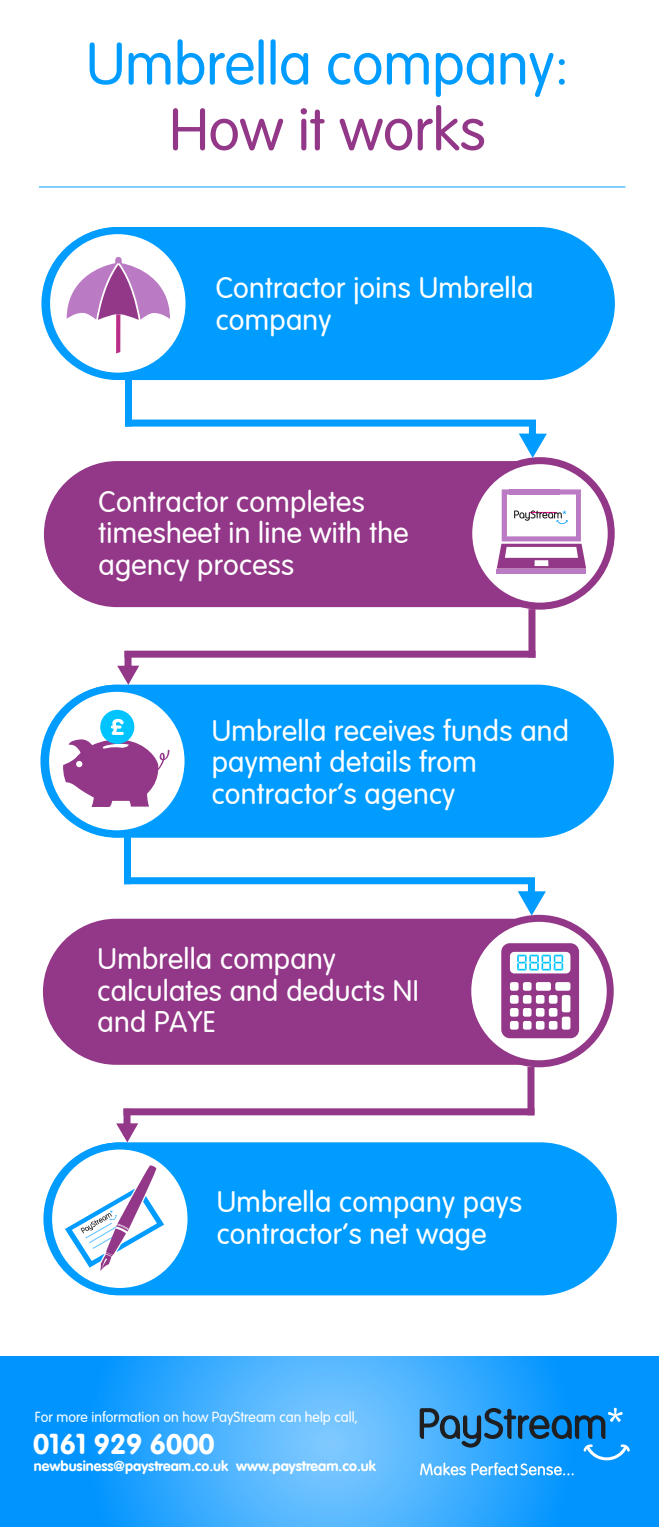
<style>
.page{position:relative;width:659px;height:1527px;background:#fff}
.page>*{position:absolute;margin:0;border:0;box-sizing:border-box;transform-origin:0 0}
.t1{font:300 58.4px "VAG Rounded LT Com";color:#009cff}
.t2{font:300 58.4px "VAG Rounded LT Com";color:#933788}
.t3{font:300 29.2px/31.5px "VAG Rounded LT Com";letter-spacing:.01em;color:#fff}
.t4{font:700 28.2px "VAG Rounded LT Com";color:#fff}
.t5{font:700 14.3px "VAG Rounded LT Com";color:#fff}
.t6{font:300 14.3px "VAG Rounded LT Com";color:#fff}
</style>
<div class="page">
<div style="left:44px;top:461px;width:566px;height:146px;background:#933788;border-radius:73px"></div>
<div style="left:45px;top:230px;width:566px;height:146px;background:#009cff;border-radius:73px"></div>
<div style="left:41px;top:227px;width:573px;height:153px;border:7px solid #009cff;border-radius:73px"></div>
<svg style="left:47px;top:231px;width:142px;height:145px;background:#d6effe"></svg>
<div style="left:43px;top:227px;width:149px;height:152px;border:7px solid #009cff;border-radius:50%"></div>
<svg style="left:509px;top:426px;width:42px;height:36px"></svg>
<div style="left:125px;top:419px;width:411px;height:7px;background:#009cff"></div>
<div style="left:125px;top:378px;width:7px;height:48px;background:#009cff"></div>
<div style="left:124px;top:651px;width:7px;height:27px;background:#933788"></div>
<svg style="left:117px;top:659px;width:23px;height:25px"></svg>
<div style="left:124px;top:650px;width:411px;height:7px;background:#933788"></div>
<div style="left:528px;top:609px;width:7px;height:48px;background:#933788"></div>
<hr style="left:39px;top:186px;width:586px;height:1px;background:#009cff">
<svg style="left:0;top:1356px;width:658px;height:170px;background:#30a7ff"></svg>
<svg style="left:419px;top:1407px;width:210px;height:68px;background:#2e92dc"></svg>
<svg style="left:468px;top:460px;width:143px;height:146px;background:#efe2ee"></svg>
<div style="left:465px;top:457px;width:149px;height:152px;border:7px solid #933788;border-radius:50%"></div>
<div style="left:43px;top:918px;width:566px;height:146px;background:#933788;border-radius:73px"></div>
<div style="left:44px;top:688px;width:566px;height:146px;background:#009cff;border-radius:73px"></div>
<div style="left:40px;top:684px;width:573px;height:153px;border:7px solid #009cff;border-radius:73px"></div>
<svg style="left:46px;top:688px;width:142px;height:145px;background:#d5eeff"></svg>
<div style="left:42px;top:685px;width:149px;height:152px;border:7px solid #009cff;border-radius:50%"></div>
<svg style="left:508px;top:884px;width:38px;height:35px"></svg>
<div style="left:124px;top:877px;width:411px;height:7px;background:#009cff"></div>
<div style="left:124px;top:835px;width:7px;height:49px;background:#009cff"></div>
<div style="left:123px;top:1108px;width:7px;height:27px;background:#933788"></div>
<svg style="left:116px;top:1117px;width:23px;height:25px"></svg>
<div style="left:123px;top:1108px;width:411px;height:7px;background:#933788"></div>
<div style="left:527px;top:1066px;width:7px;height:49px;background:#933788"></div>
<svg style="left:467px;top:918px;width:143px;height:145px;background:#f1e5ef"></svg>
<div style="left:464px;top:914px;width:149px;height:153px;border:7px solid #933788;border-radius:50%"></div>
<div style="left:47px;top:1145px;width:566px;height:146px;background:#009cff;border-radius:73px"></div>
<div style="left:43px;top:1142px;width:573px;height:153px;border:7px solid #009cff;border-radius:73px"></div>
<svg style="left:49px;top:1146px;width:142px;height:145px;background:#d5eeff"></svg>
<div style="left:45px;top:1142px;width:149px;height:152px;border:7px solid #009cff;border-radius:50%"></div>
<svg style="left:67px;top:257px;width:103px;height:96px;background:#ddbddd"></svg>
<hr style="left:496px;top:570px;width:90px;height:4px;background:#bb7bc4">
<svg style="left:496px;top:489px;width:90px;height:79px"></svg>
<div style="left:509px;top:489px;width:50px;height:5px;background:#bb7bc4"></div>
<svg style="left:63px;top:710px;width:107px;height:97px;background:#b89ec8"></svg>
<svg style="left:501px;top:943px;width:78px;height:95px"></svg>
<svg style="left:65px;top:1165px;width:99px;height:106px;background:#d5def1"></svg>
<h1 class="t1" style="left:86px;top:30px;width:484px">Umbrella company:</h1>
<h1 class="t2" style="left:169px;top:95px;width:317px">How it works</h1>
<p class="t3" style="left:216px;top:273px;width:319px">Contractor joins Umbrella company</p>
<p class="t3" style="left:99px;top:486px;width:311px">Contractor completes timesheet in line with the agency process</p>
<p class="t3" style="left:212px;top:715px;width:359px">Umbrella receives funds and payment details from contractor’s agency</p>
<p class="t3" style="left:98px;top:944px;width:322px">Umbrella company calculates and deducts NI and PAYE</p>
<p class="t3" style="left:217px;top:1187px;width:307px">Umbrella company pays contractor’s net wage</p>
<p class="t6" style="left:35px;top:1408px;width:324px">For more information on how PayStream can help call,</p>
<p class="t4" style="left:33px;top:1425px;width:183px">0161 929 6000</p>
<p class="t5" style="left:34px;top:1457px;width:343px">newbusiness@paystream.co.uk www.paystream.co.uk</p>
</div>
